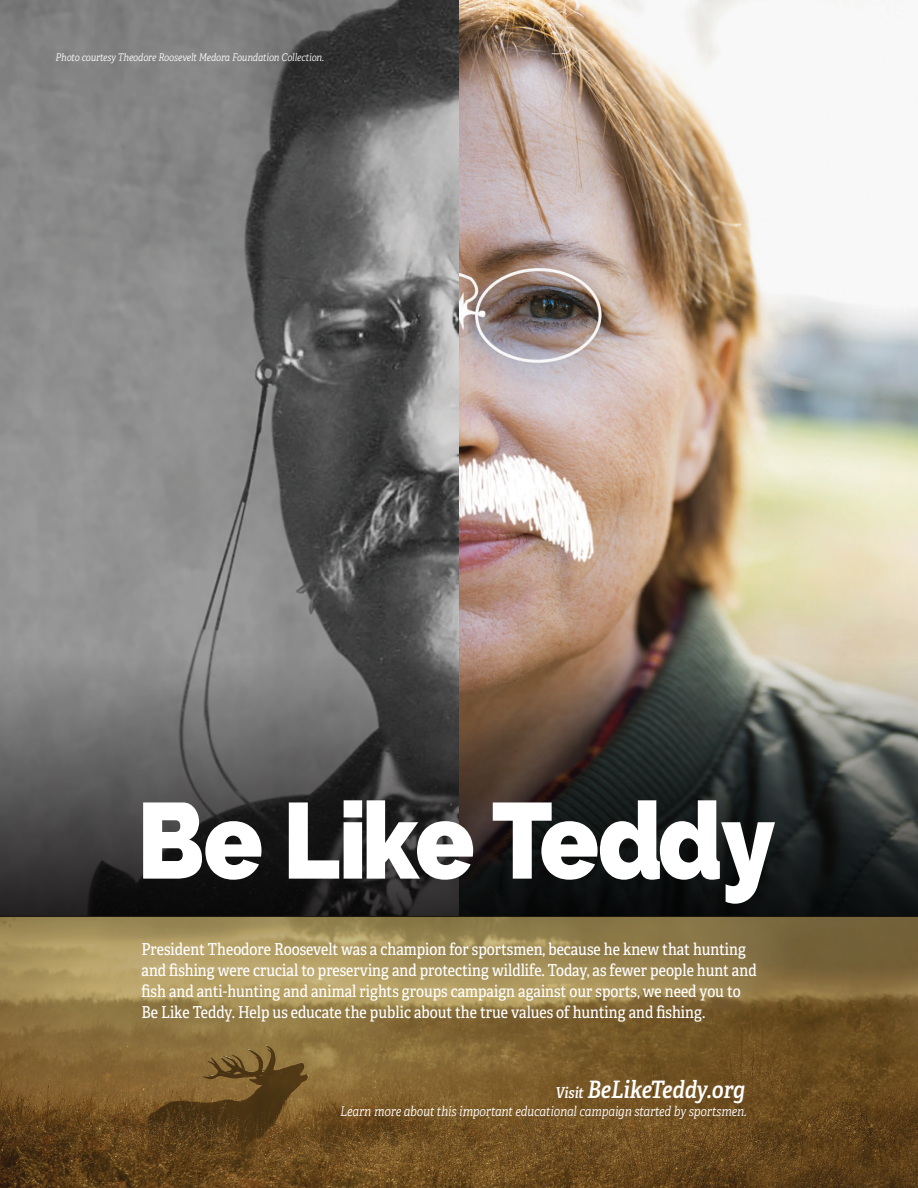
<style>
.page{position:relative;width:918px;height:1188px;background:#fff}
.page>*{position:absolute;margin:0;border:0;box-sizing:border-box;transform-origin:0 0}
.t1{font:900 107.25px "Raleway";letter-spacing:-.025em;color:#fff;scale:.91 1}
.t2{font:italic 24px "Adelle Condensed Sb";letter-spacing:-.005em;color:#fff}
.t3{font:16.5px/21px "Adelle Condensed";color:#fff}
.t4{font:italic 13.5px "Adelle Condensed Lt";color:#fff}
.t5{font:italic 10.5px "Adelle Condensed Lt";color:#fff}
.s1{font-size:15px}
</style>
<div class="page">
<img style="left:0;top:0;width:918px;height:1188px">
<svg style="left:0;top:659px;width:918px;height:258px"></svg>
<p class="t5" style="left:56px;top:50px;width:270px">Photo courtesy Theodore Roosevelt Medora Foundation Collection.</p>
<p class="t1" style="left:137px;top:779px;width:703px">Be Like Teddy</p>
<p class="t3" style="left:141px;top:938px;width:617px">President Theodore Roosevelt was a champion for sportsmen, because he knew that hunting and fishing were crucial to preserving and protecting wildlife. Today, as fewer people hunt and fish and anti-hunting and animal rights groups campaign against our sports, we need you to Be Like Teddy. Help us educate the public about the true values of hunting and fishing.</p>
<p class="t2" style="left:556px;top:1072px;width:191px"><span class="s1">Visit</span> BeLikeTeddy.org</p>
<p class="t4" style="left:340px;top:1102px;width:408px">Learn more about this important educational campaign started by sportsmen.</p>
</div>
